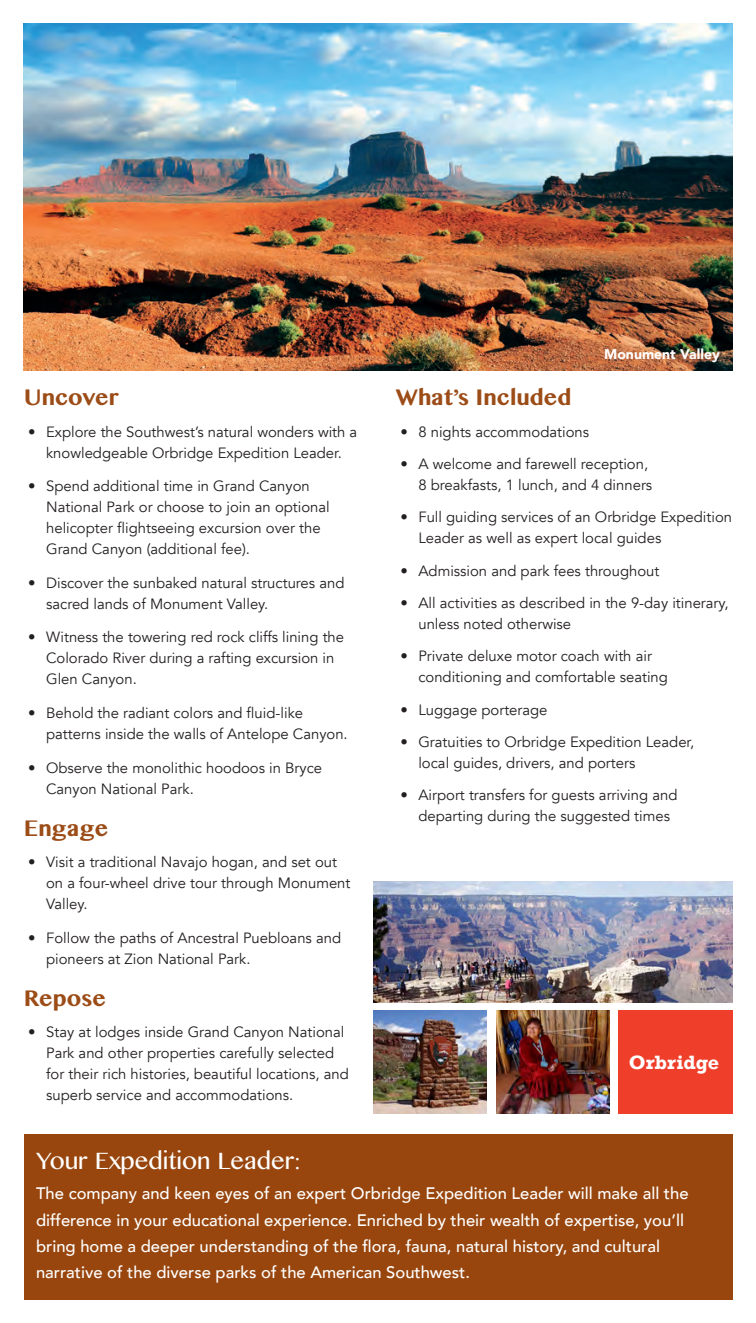
<style>
.page{position:relative;width:756px;height:1323px;background:#fff}
.page>*{position:absolute;margin:0;border:0;box-sizing:border-box;transform-origin:0 0}
.Heading{font:28px "Khmer MN";color:#fff}
.Heading-2{font:700 26.25px "Khmer MN";color:#9c4c17}
.t1{font:700 19.78px "Rockwell";color:#fff}
.Letter_Body_Text{font:500 16.62px/26.2px "Avenir";color:#fff}
.t2{font:14.88px/21px "Avenir";color:#231f20}
.t3{font:900 14px "Avenir";color:#fff}
</style>
<div class="page">
<img style="left:24px;top:24px;width:709px;height:346px">
<img style="left:373px;top:882px;width:359px;height:121px">
<div style="left:24px;top:1134px;width:708px;height:165px;background:#98460e"></div>
<div style="left:618px;top:1010px;width:114px;height:104px;background:#ef3e29"></div>
<img style="left:373px;top:1010px;width:114px;height:104px">
<img style="left:496px;top:1010px;width:113px;height:104px">
<p class="Heading-2" style="left:24px;top:381px;width:97px">Uncover</p>
<p class="t2" style="left:28px;top:421px;width:331px;text-align:center">• Explore the Southwest’s natural wonders with a knowledgeable Orbridge Expedition Leader.</p>
<p class="t2" style="left:46px;top:476px;width:285px;text-indent:-18px">• Spend additional time in Grand Canyon National Park or choose to join an optional helicopter flightseeing excursion over the Grand Canyon (additional fee).</p>
<p class="t2" style="left:46px;top:572px;width:300px;text-indent:-18px">• Discover the sunbaked natural structures and sacred lands of Monument Valley.</p>
<p class="t2" style="left:46px;top:627px;width:300px;text-indent:-18px">• Witness the towering red rock cliffs lining the<br>Colorado River during a rafting excursion in<br>Glen Canyon.</p>
<p class="t2" style="left:46px;top:703px;width:303px;text-indent:-18px">• Behold the radiant colors and fluid-like patterns inside the walls of Antelope Canyon.</p>
<p class="t2" style="left:46px;top:757px;width:278px;text-indent:-18px">• Observe the monolithic hoodoos in Bryce<br>Canyon National Park.</p>
<p class="Heading-2" style="left:24px;top:811px;width:86px">Engage</p>
<p class="t2" style="left:46px;top:852px;width:306px;text-indent:-18px">• Visit a traditional Navajo hogan, and set out on a four-wheel drive tour through Monument<br>Valley.</p>
<p class="t2" style="left:46px;top:927px;width:297px;text-indent:-18px">• Follow the paths of Ancestral Puebloans and pioneers at Zion National Park.</p>
<p class="Heading-2" style="left:24px;top:981px;width:84px">Repose</p>
<p class="t2" style="left:46px;top:1022px;width:304px;text-indent:-18px">• Stay at lodges inside Grand Canyon National Park and other properties carefully selected for their rich histories, beautiful locations, and superb service and accommodations.</p>
<p class="t3" style="left:604px;top:342px;width:117px">Monument Valley</p>
<p class="Heading-2" style="left:396px;top:381px;width:177px">What’s Included</p>
<p class="t2" style="left:400px;top:421px;width:190px">• 8 nights accommodations</p>
<p class="t2" style="left:400px;top:454px;width:253px;text-align:right">• A welcome and farewell reception,<br>8 breakfasts, 1 lunch, and 4 dinners</p>
<p class="t2" style="left:418px;top:507px;width:315px;text-indent:-18px">• Full guiding services of an Orbridge Expedition<br>Leader as well as expert local guides</p>
<p class="t2" style="left:400px;top:560px;width:261px">• Admission and park fees throughout</p>
<p class="t2" style="left:418px;top:593px;width:312px;text-indent:-18px">• All activities as described in the 9-day itinerary, unless noted otherwise</p>
<p class="t2" style="left:418px;top:646px;width:251px;text-indent:-18px">• Private deluxe motor coach with air conditioning and comfortable seating</p>
<p class="t2" style="left:400px;top:699px;width:149px">• Luggage porterage</p>
<p class="t2" style="left:418px;top:732px;width:277px;text-indent:-18px">• Gratuities to Orbridge Expedition Leader, local guides, drivers, and porters</p>
<p class="t2" style="left:418px;top:785px;width:261px;text-indent:-18px">• Airport transfers for guests arriving and departing during the suggested times</p>
<p class="t1" style="left:629px;top:1051px;width:92px">Orbridge</p>
<p class="Heading" style="left:36px;top:1143px;width:266px">Your Expedition Leader:</p>
<p class="Letter_Body_Text" style="left:36px;top:1179px;width:654px">The company and keen eyes of an expert Orbridge Expedition Leader will make all the difference in your educational experience. Enriched by their wealth of expertise, you’ll bring home a deeper understanding of the flora, fauna, natural history, and cultural narrative of the diverse parks of the American Southwest.</p>
</div>
